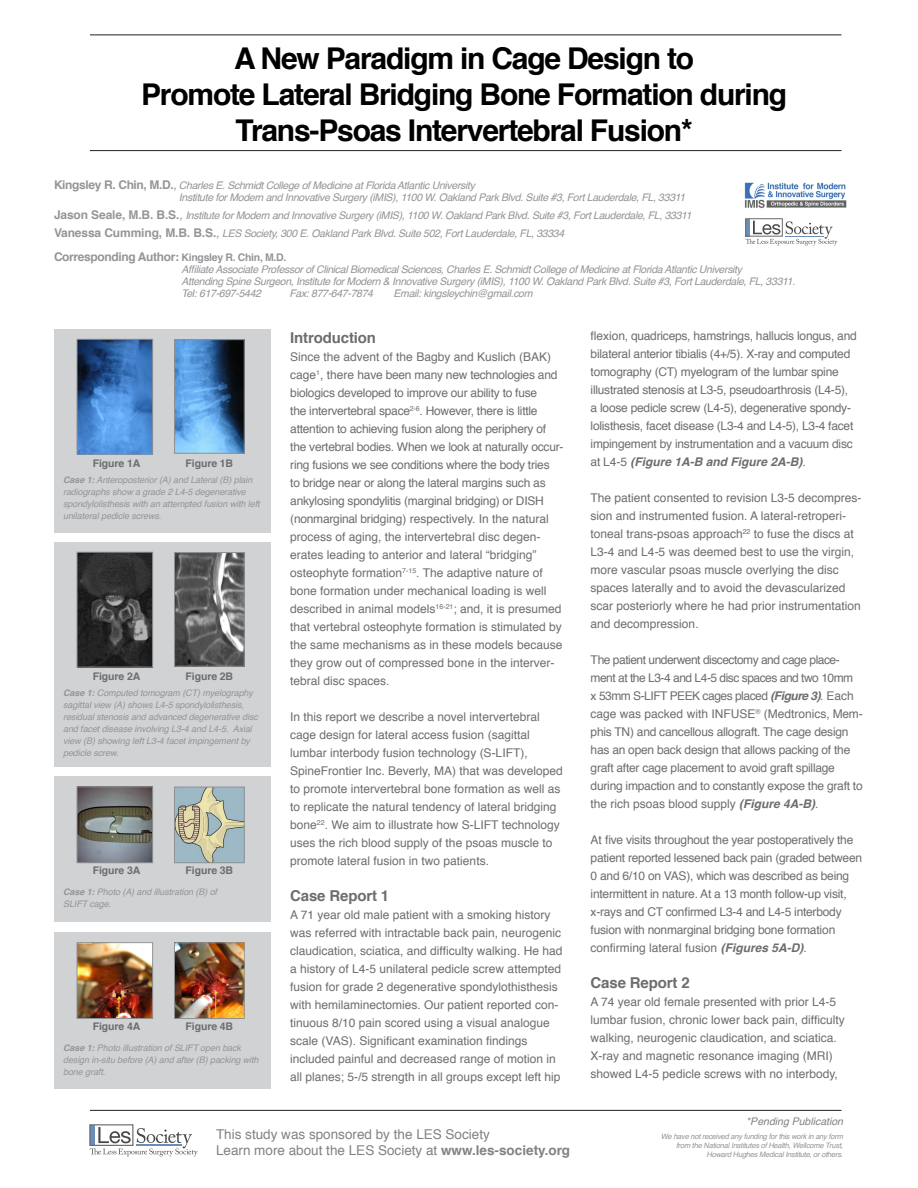
<style>
.page{position:relative;width:918px;height:1188px;background:#fff}
.page>*{position:absolute;margin:0;border:0;box-sizing:border-box;transform-origin:0 0}
.t1{font:700 30px/36px "Helvetica";letter-spacing:-.04em;color:#000;text-align:center}
.t2{font:700 15px "Helvetica";letter-spacing:-.01em;color:#6c6d70}
.t3{font:13.5px "Helvetica";color:#808285}
.t4{font:12px/18px "Helvetica";color:#6c6d70}
.t5{font:12px/18px "Helvetica";letter-spacing:-.02em;color:#6c6d70}
.t6{font:700 12px "Helvetica";letter-spacing:-.03em;color:#939598}
.t7{font:italic 10.5px/12px "Helvetica";letter-spacing:-.03em;color:#939598}
.t8{font:700 10.5px "Helvetica";letter-spacing:-.01em;color:#6c6d70}
.t9{font:italic 10.5px "Helvetica";color:#808285}
.t10{font:italic 9px/12px "Helvetica";letter-spacing:-.01em;color:#939598}
.t11{font:italic 7.5px/9px "Helvetica";letter-spacing:-.03em;color:#939598;text-align:right}
.s1{font-weight:700;font-style:normal;font-size:12px}
.s2{font-size:12px}
.s3{font-size:10.5px}
.s4{font-weight:700}
.s5{font-weight:700;font-style:italic}
</style>
<div class="page">
<hr style="left:90px;top:34px;width:752px;height:1px;background:#231f20">
<hr style="left:90px;top:1110px;width:752px;height:1px;background:#231f20">
<hr style="left:90px;top:150px;width:752px;height:1px;background:#231f20">
<img style="left:744px;top:182px;width:102px;height:27px">
<svg style="left:745px;top:221px;width:92px;height:25px"></svg>
<hr style="left:746px;top:219px;width:4px;height:18px;background:#6a8fb4">
<div style="left:745px;top:218px;width:38px;height:19px;border:1px solid #6c6d70"></div>
<svg style="left:90px;top:1127px;width:108px;height:30px"></svg>
<div style="left:90px;top:1125px;width:5px;height:21px;background:#6a8fb4"></div>
<div style="left:89px;top:1124px;width:44px;height:22px;border:1px solid #6c6d70"></div>
<div style="left:54px;top:329px;width:216px;height:203px;background:#d1d2d4"></div>
<img style="left:79px;top:341px;width:72px;height:112px">
<div style="left:77px;top:339px;width:76px;height:116px;border:1px solid #8f9194"></div>
<img style="left:176px;top:341px;width:67px;height:111px">
<div style="left:174px;top:339px;width:71px;height:115px;border:1px solid #8f9194"></div>
<div style="left:54px;top:542px;width:216px;height:225px;background:#d1d2d4"></div>
<img style="left:79px;top:554px;width:72px;height:111px">
<div style="left:77px;top:552px;width:76px;height:115px;border:1px solid #8f9194"></div>
<img style="left:176px;top:554px;width:67px;height:111px">
<div style="left:174px;top:552px;width:71px;height:115px;border:1px solid #8f9194"></div>
<div style="left:54px;top:776px;width:216px;height:146px;background:#d1d2d4"></div>
<img style="left:79px;top:788px;width:72px;height:73px">
<div style="left:77px;top:786px;width:76px;height:77px;border:1px solid #8f9194"></div>
<img style="left:176px;top:789px;width:67px;height:72px">
<div style="left:174px;top:787px;width:71px;height:76px;border:1px solid #8f9194"></div>
<div style="left:54px;top:932px;width:216px;height:157px;background:#d1d2d4"></div>
<img style="left:79px;top:944px;width:72px;height:73px">
<div style="left:77px;top:942px;width:76px;height:77px;border:1px solid #8f9194"></div>
<img style="left:176px;top:944px;width:67px;height:73px">
<div style="left:174px;top:942px;width:71px;height:77px;border:1px solid #8f9194"></div>
<p class="t1" style="left:141px;top:41px;width:648px">A New Paradigm in Cage Design to<br>Promote Lateral Bridging Bone Formation during<br>Trans-Psoas Intervertebral Fusion*</p>
<p class="t7" style="left:179px;top:180px;width:508px;text-indent:-125px"><span class="s1">Kingsley R. Chin, M.D.</span><span class="s2">,</span> Charles E. Schmidt College of Medicine at Florida Atlantic University<br>Institute for Modern and Innovative Surgery (iMIS), 1100 W. Oakland Park Blvd. Suite #3, Fort Lauderdale, FL, 33311</p>
<p class="t7" style="left:54px;top:210px;width:639px"><span class="s1">Jason Seale, M.B. B.S.</span><span class="s2">,</span> Institute for Modern and Innovative Surgery (iMIS), 1100 W. Oakland Park Blvd. Suite #3, Fort Lauderdale, FL, 33311</p>
<p class="t7" style="left:54px;top:228px;width:512px"><span class="s1">Vanessa Cumming, M.B. B.S.</span><span class="s2">,</span> LES Society, 300 E. Oakland Park Blvd. Suite 502, Fort Lauderdale, FL, 33334</p>
<p class="t6" style="left:54px;top:247px;width:234px">Corresponding Author: <span class="s3">Kingsley R. Chin, M.D.</span></p>
<p class="t7" style="left:182px;top:264px;width:562px">Affiliate Associate Professor of Clinical Biomedical Sciences, Charles E. Schmidt College of Medicine at Florida Atlantic University</p>
<p class="t7" style="left:182px;top:276px;width:615px">Attending Spine Surgeon, Institute for Modern &amp; Innovative Surgery (iMIS), 1100 W. Oakland Park Blvd. Suite #3, Fort Lauderdale, FL, 33311.</p>
<p class="t7" style="left:182px;top:288px;width:81px">Tel: 617-697-5442</p>
<p class="t7" style="left:289px;top:288px;width:85px">Fax: 877-647-7874</p>
<p class="t7" style="left:394px;top:288px;width:140px">Email: kingsleychin@gmail.com</p>
<p class="t8" style="left:93px;top:455px;width:49px">Figure 1A</p>
<p class="t8" style="left:186px;top:455px;width:49px">Figure 1B</p>
<p class="t10" style="left:63px;top:474px;width:198px"><span class="s4">Case 1:</span> Anteroposterior (A) and Lateral (B) plain radiographs show a grade 2 L4-5 degenerative spondylolisthesis with an attempted fusion with left unilateral pedicle screws.</p>
<p class="t8" style="left:93px;top:668px;width:49px">Figure 2A</p>
<p class="t8" style="left:186px;top:668px;width:49px">Figure 2B</p>
<p class="t10" style="left:63px;top:687px;width:196px"><span class="s4">Case 1:</span> Computed tomogram (CT) myelography sagittal view (A) shows L4-5 spondylolisthesis, residual stenosis and advanced degenerative disc and facet disease involving L3-4 and L4-5. Axial view (B) showing left L3-4 facet impingement by pedicle screw.</p>
<p class="t8" style="left:93px;top:862px;width:49px">Figure 3A</p>
<p class="t8" style="left:186px;top:862px;width:49px">Figure 3B</p>
<p class="t10" style="left:63px;top:886px;width:155px"><span class="s4">Case 1:</span> Photo (A) and illustration (B) of<br>SLIFT cage.</p>
<p class="t8" style="left:93px;top:1018px;width:49px">Figure 4A</p>
<p class="t8" style="left:186px;top:1018px;width:49px">Figure 4B</p>
<p class="t10" style="left:63px;top:1042px;width:197px"><span class="s4">Case 1:</span> Photo illustration of SLIFT open back design in-situ before (A) and after (B) packing with bone graft.</p>
<p class="t2" style="left:290px;top:325px;width:87px">Introduction</p>
<p class="t4" style="left:290px;top:348px;width:275px">Since the advent of the Bagby and Kuslich (BAK) cage<sup>1</sup>, there have been many new technologies and biologics developed to improve our ability to fuse<br>the intervertebral space<sup>2-6</sup>. However, there is little attention to achieving fusion along the periphery of the vertebral bodies. When we look at naturally occur&shy;ring fusions we see conditions where the body tries<br>to bridge near or along the lateral margins such as ankylosing spondylitis (marginal bridging) or DISH (nonmarginal bridging) respectively. In the natural process of aging, the intervertebral disc degen&shy;erates leading to anterior and lateral “bridging” osteophyte formation<sup>7-15</sup>. The adaptive nature of bone formation under mechanical loading is well described in animal models<sup>16-21</sup>; and, it is presumed that vertebral osteophyte formation is stimulated by the same mechanisms as in these models because they grow out of compressed bone in the interver&shy;tebral disc spaces.</p>
<p class="t4" style="left:290px;top:708px;width:274px">In this report we describe a novel intervertebral cage design for lateral access fusion (sagittal lumbar interbody fusion technology (S-LIFT), SpineFrontier Inc. Beverly, MA) that was developed to promote intervertebral bone formation as well as to replicate the natural tendency of lateral bridging bone<sup>22</sup>. We aim to illustrate how S-LIFT technology uses the rich blood supply of the psoas muscle to promote lateral fusion in two patients.</p>
<p class="t2" style="left:290px;top:883px;width:101px">Case Report 1</p>
<p class="t4" style="left:290px;top:906px;width:274px">A 71 year old male patient with a smoking history was referred with intractable back pain, neurogenic claudication, sciatica, and difficulty walking. He had a history of L4-5 unilateral pedicle screw attempted fusion for grade 2 degenerative spondylothisthesis with hemilaminectomies. Our patient reported con&shy;tinuous 8/10 pain scored using a visual analogue scale (VAS). Significant examination findings included painful and decreased range of motion in all planes; 5-/5 strength in all groups except left hip</p>
<p class="t3" style="left:216px;top:1123px;width:275px">This study was sponsored by the LES Society</p>
<p class="t3" style="left:216px;top:1140px;width:356px">Learn more about the LES Society at <span class="s4">www.les-society.org</span></p>
<p class="t5" style="left:591px;top:328px;width:268px">flexion, quadriceps, hamstrings, hallucis longus, and bilateral anterior tibialis (4+/5). X-ray and computed tomography (CT) myelogram of the lumbar spine illustrated stenosis at L3-5, pseudoarthrosis (L4-5), a loose pedicle screw (L4-5), degenerative spondy&shy;lolisthesis, facet disease (L3-4 and L4-5), L3-4 facet impingement by instrumentation and a vacuum disc at L4-5 <span class="s5">(Figure 1A-B and Figure 2A-B)</span>.</p>
<p class="t4" style="left:591px;top:490px;width:272px">The patient consented to revision L3-5 decompres&shy;sion and instrumented fusion. A lateral-retroperi&shy;toneal trans-psoas approach<sup>22</sup> to fuse the discs at L3-4 and L4-5 was deemed best to use the virgin, more vascular psoas muscle overlying the disc spaces laterally and to avoid the devascularized scar posteriorly where he had prior instrumentation and decompression.</p>
<p class="t5" style="left:591px;top:652px;width:274px">The patient underwent discectomy and cage place&shy;ment at the L3-4 and L4-5 disc spaces and two 10mm<br>x 53mm S-LIFT PEEK cages placed <span class="s5">(Figure 3)</span>. Each cage was packed with INFUSE<sup>®</sup> (Medtronics, Mem&shy;phis TN) and cancellous allograft. The cage design has an open back design that allows packing of the graft after cage placement to avoid graft spillage during impaction and to constantly expose the graft to the rich psoas blood supply <span class="s5">(Figure 4A-B)</span>.</p>
<p class="t5" style="left:591px;top:832px;width:273px">At five visits throughout the year postoperatively the patient reported lessened back pain (graded between 0 and 6/10 on VAS), which was described as being intermittent in nature. At a 13 month follow-up visit, x-rays and CT confirmed L3-4 and L4-5 interbody fusion with nonmarginal bridging bone formation confirming lateral fusion <span class="s5">(Figures 5A-D)</span>.</p>
<p class="t2" style="left:591px;top:971px;width:101px">Case Report 2</p>
<p class="t4" style="left:591px;top:994px;width:256px">A 74 year old female presented with prior L4-5 lumbar fusion, chronic lower back pain, difficulty walking, neurogenic claudication, and sciatica.<br>X-ray and magnetic resonance imaging (MRI) showed L4-5 pedicle screws with no interbody,</p>
<p class="t9" style="left:746px;top:1113px;width:98px">*Pending Publication</p>
<p class="t11" style="left:661px;top:1132px;width:184px">We have not received any funding for this work in any form from the National Institutes of Health, Wellcome Trust,<br>Howard Hughes Medical Institute, or others.</p>
</div>
